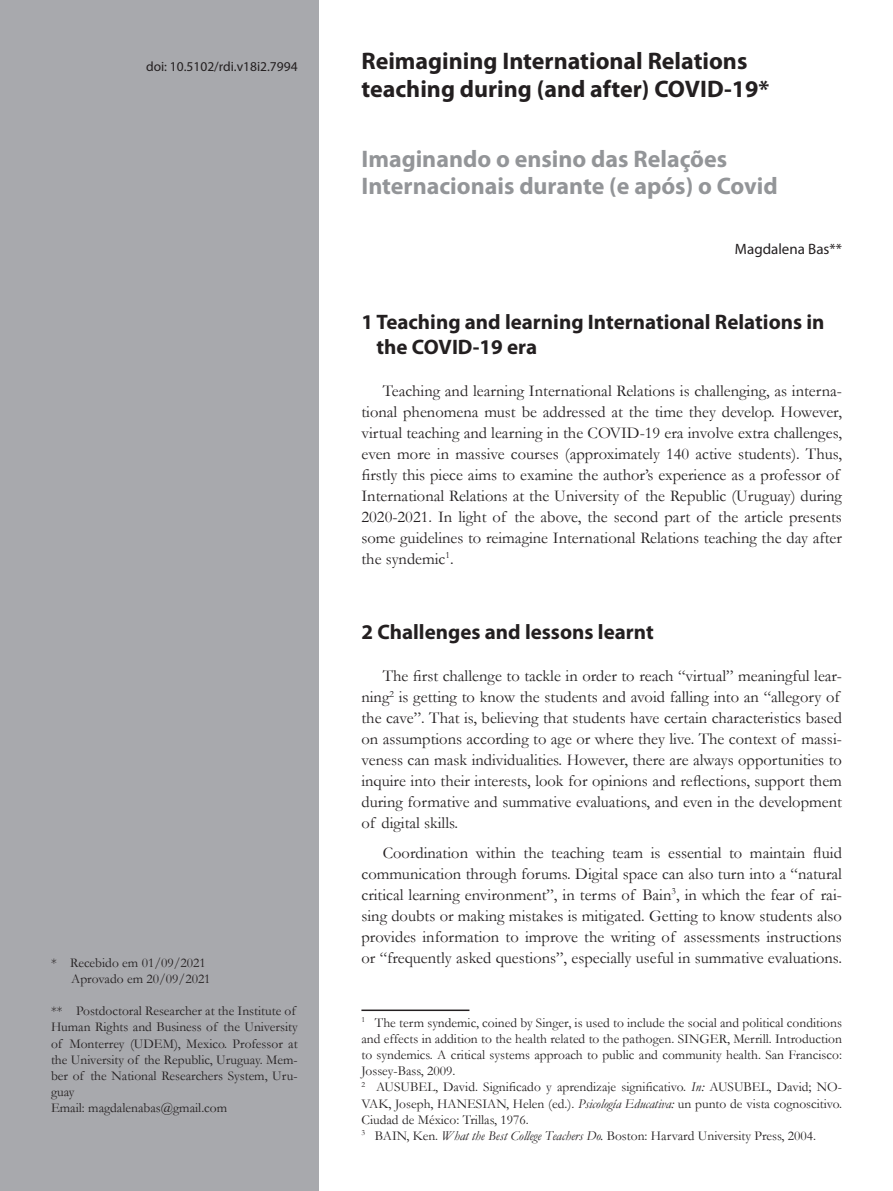
<style>
.page{position:relative;width:893px;height:1191px;background:#fff}
.page>*{position:absolute;margin:0;border:0;box-sizing:border-box;transform-origin:0 0}
.Tit{font:700 24px/27.6px "Myriad Pro";color:#231f20}
.Tit2{font:700 24px/27.6px "Myriad Pro";color:#939598}
.Subt{font:700 21px/24.2px "Myriad Pro";color:#231f20}
.texto{font:16.5px/21px "Garamond";color:#231f20}
.Myriad_10{font:15px "Myriad Pro";color:#231f20}
.rodape{font:13.5px/16.2px "Garamond";color:#231f20;text-align:justify}
.curriculum{font:13.5px/16.2px "Garamond";color:#231f20}
.Doi{font:13.5px "Myriad Pro";color:#231f20}
.s1{font-style:italic}
</style>
<div class="page">
<div style="left:0;top:0;width:319px;height:1191px;background:#a8a9ad"></div>
<hr style="left:361px;top:1009px;width:108px;height:2px;background:#231f20">
<p class="Doi" style="left:146px;top:58px;width:153px">doi: 10.5102/rdi.v18i2.7994</p>
<p class="Tit" style="left:361px;top:46px;width:409px">Reimagining International Relations teaching during (and after) COVID-19*</p>
<p class="Tit2" style="left:361px;top:144px;width:418px">Imaginando o ensino das Relações<br>Internacionais durante (e após) o Covid</p>
<p class="Myriad_10" style="left:735px;top:240px;width:108px">Magdalena Bas**</p>
<p class="curriculum" style="left:51px;top:954px;width:156px">* Recebido em 01/09/2021</p>
<p class="curriculum" style="left:71px;top:970px;width:141px">Aprovado em 20/09/2021</p>
<p class="curriculum" style="left:51px;top:1002px;width:248px">** Postdoctoral Researcher at the Institute of Human Rights and Business of the University of Monterrey (UDEM), Mexico. Professor at the University of the Republic, Uruguay. Mem&shy;ber of the National Researchers System, Uru&shy;guay</p>
<p class="curriculum" style="left:51px;top:1099px;width:178px">Email: magdalenabas@gmail.com</p>
<p class="Subt" style="left:376px;top:309px;width:449px;text-indent:-15px">1 Teaching and learning International Relations in the COVID-19 era</p>
<p class="texto" style="left:361px;top:380px;width:482px;text-indent:21px">Teaching and learning International Relations is challenging, as interna&shy;tional phenomena must be addressed at the time they develop. However, virtual teaching and learning in the COVID-19 era involve extra challenges, even more in massive courses (approximately 140 active students). Thus, firstly this piece aims to examine the author’s experience as a professor of International Relations at the University of the Republic (Uruguay) during 2020-2021. In light of the above, the second part of the article presents some guidelines to reimagine International Relations teaching the day after the syndemic<sup>1</sup>.</p>
<p class="Subt" style="left:361px;top:619px;width:294px">2 Challenges and lessons learnt</p>
<p class="texto" style="left:361px;top:665px;width:482px;text-indent:21px">The first challenge to tackle in order to reach “virtual” meaningful lear&shy;ning<sup>2</sup> is getting to know the students and avoid falling into an “allegory of the cave”. That is, believing that students have certain characteristics based on assumptions according to age or where they live. The context of massi&shy;veness can mask individualities. However, there are always opportunities to inquire into their interests, look for opinions and reflections, support them during formative and summative evaluations, and even in the development of digital skills.</p>
<p class="texto" style="left:361px;top:842px;width:482px;text-align:justify;text-indent:21px">Coordination within the teaching team is essential to maintain fluid communication through forums. Digital space can also turn into a “natural critical learning environment”, in terms of Bain<sup>3</sup>, in which the fear of rai&shy;sing doubts or making mistakes is mitigated. Getting to know students also provides information to improve the writing of assessments instructions or “frequently asked questions”, especially useful in summative evaluations.</p>
<p class="rodape" style="left:361px;top:1013px;width:482px"><sup>1</sup> The term syndemic, coined by Singer, is used to include the social and political conditions and effects in addition to the health related to the pathogen. SINGER, Merrill. Introduction to syndemics. A critical systems approach to public and community health. San Francisco:<br>Jossey-Bass, 2009.</p>
<p class="rodape" style="left:361px;top:1078px;width:482px"><sup>2</sup> AUSUBEL, David. Significado y aprendizaje significativo. <span class="s1">In:</span> AUSUBEL, David; NO-VAK, Joseph, HANESIAN, Helen (ed.). <span class="s1">Psicología Educativa:</span> un punto de vista cognoscitivo.<br>Ciudad de México: Trillas, 1976.</p>
<p class="rodape" style="left:361px;top:1127px;width:456px"><sup>3</sup> BAIN, Ken. <span class="s1">What the Best College Teachers Do.</span> Boston: Harvard University Press, 2004.</p>
</div>
